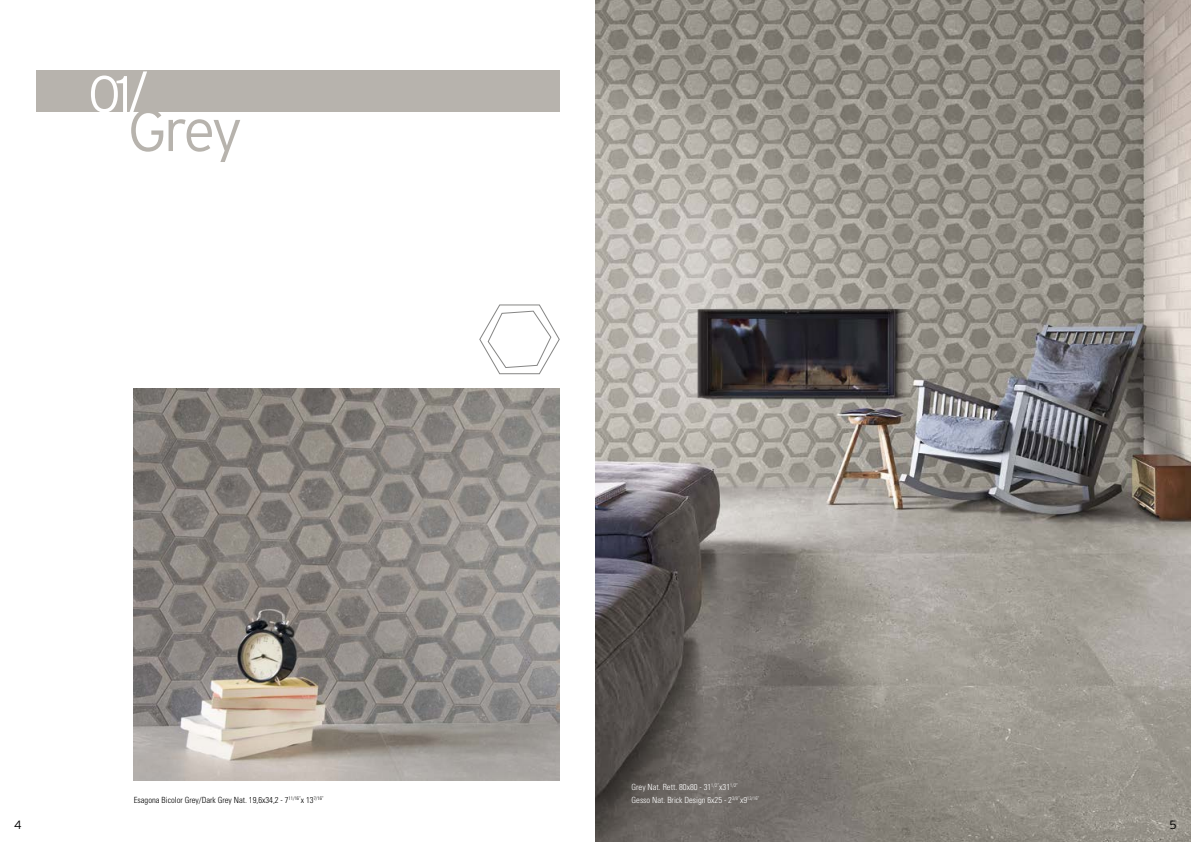
<style>
.page{position:relative;width:1191px;height:842px;background:#fff}
.page>*{position:absolute;margin:0;border:0;box-sizing:border-box;transform-origin:0 0}
.t1{font:300 59.3px "Interstate";color:#b7b3ad}
.t2{font:300 51.4px "Interstate";color:#fff}
.t3{font:300 12px "Interstate";color:#000}
.t4{font:300 condensed 8.5px "Univers";color:#fff}
.t5{font:300 condensed 8.5px "Univers";color:#000}
</style>
<div class="page">
<div style="left:36px;top:71px;width:523px;height:41px;background:#b7b3ad"></div>
<img style="left:595px;top:0;width:596px;height:842px">
<svg style="left:479px;top:304px;width:81px;height:70px"></svg>
<img style="left:134px;top:388px;width:425px;height:392px">
<h2 class="t2" style="left:88px;top:65px;width:62px">01/</h2>
<h1 class="t1" style="left:127px;top:97px;width:117px">Grey</h1>
<p class="t4" style="left:631px;top:781px;width:108px">Grey Nat. Rett. 80x80 - 31<sup>1/2”</sup>x31<sup>1/2”</sup></p>
<p class="t5" style="left:134px;top:795px;width:192px">Esagona Bicolor Grey/Dark Grey Nat. 19,6x34,2 - 7<sup>11/16”</sup>x 13<sup>7/16”</sup></p>
<p class="t4" style="left:631px;top:795px;width:129px">Gesso Nat. Brick Design 6x25 - 2<sup>3/8”</sup>x9<sup>13/16”</sup></p>
<h3 class="t3" style="left:14px;top:818px;width:9px">4</h3>
<h3 class="t3" style="left:1169px;top:818px;width:9px">5</h3>
</div>
